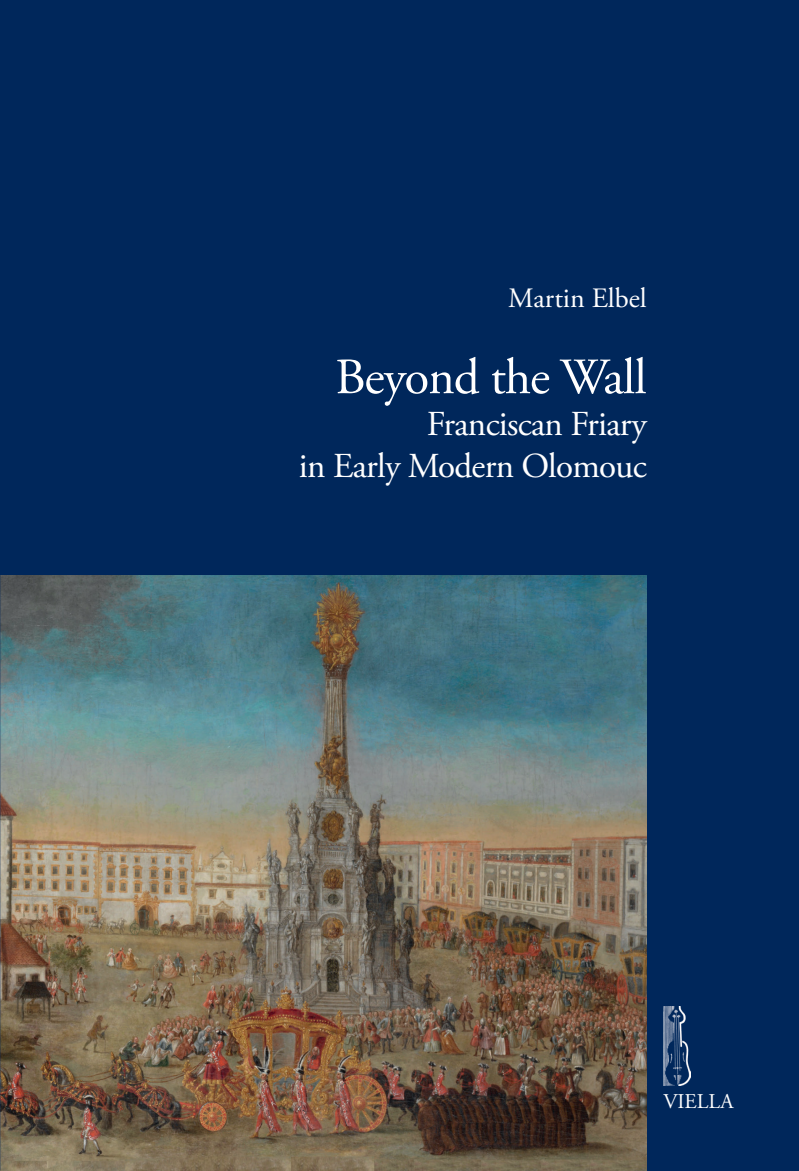
<style>
.page{position:relative;width:799px;height:1171px;background:#00275b}
.page>*{position:absolute;margin:0;border:0;box-sizing:border-box;transform-origin:0 0}
.t1{font:50.75px "Adobe Garamond Pro";letter-spacing:-.02em;color:#fff}
.t2{font:35px/42px "Adobe Garamond Pro";letter-spacing:-.02em;color:#fff;text-align:right}
.t3{font:28px "Adobe Garamond Pro";color:#fff}
.t4{font:21px "Adobe Garamond Pro";color:#fff}
</style>
<div class="page">
<img style="left:0;top:575px;width:647px;height:596px">
<img style="left:663px;top:1006px;width:27px;height:80px">
<p class="t3" style="left:508px;top:282px;width:140px">Martin Elbel</p>
<h1 class="t1" style="left:335px;top:347px;width:313px">Beyond the Wall</h1>
<p class="t2" style="left:299px;top:404px;width:349px">Franciscan Friary<br>in Early Modern Olomouc</p>
<p class="t4" style="left:663px;top:1088px;width:72px">VIELLA</p>
</div>
